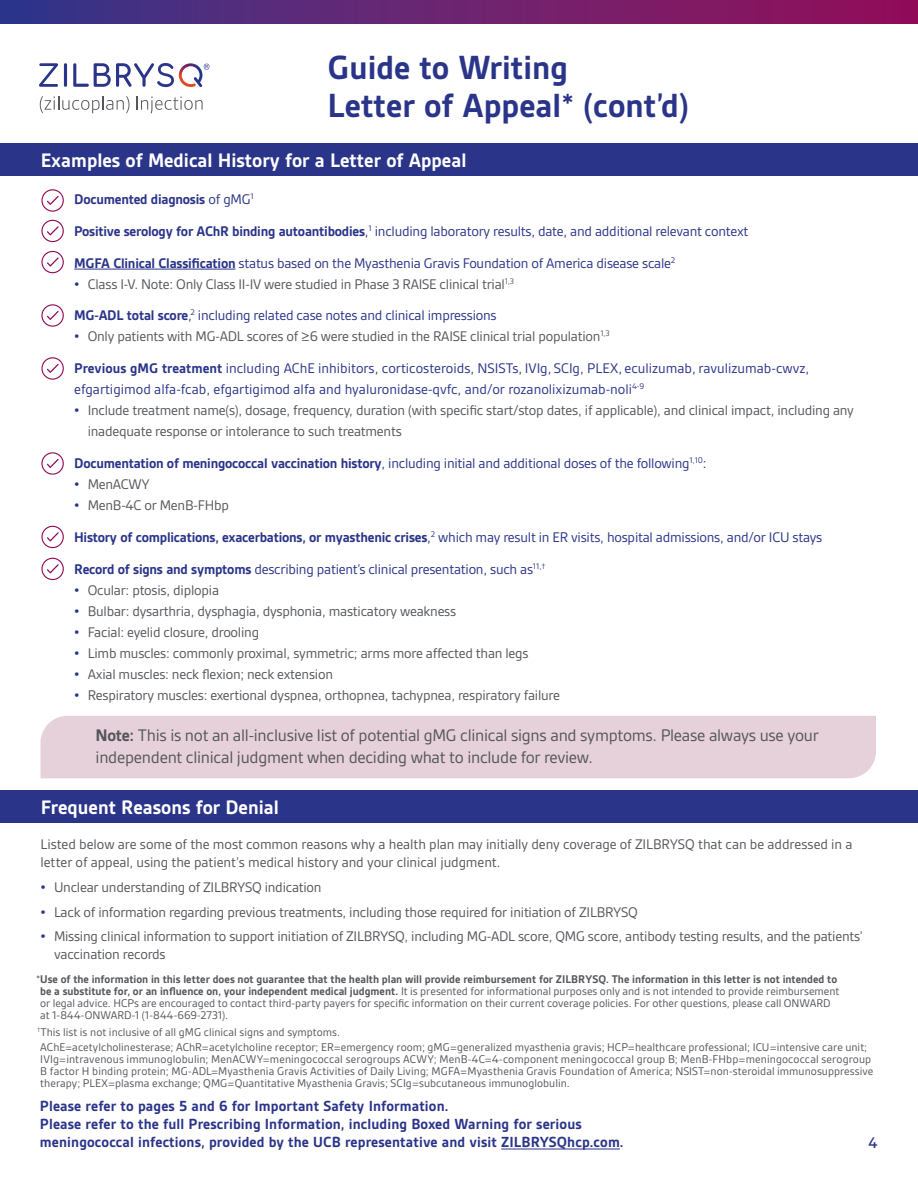
<style>
.page{position:relative;width:918px;height:1188px;background:#fff}
.page>*{position:absolute;margin:0;border:0;box-sizing:border-box;transform-origin:0 0}
.t1{font:700 36px/37.5px "Gesta";color:#2a3489}
.t2{font:700 21px "Gesta";color:#fff}
.t3{font:18px/21.6px "Gesta";letter-spacing:-.015em;color:#54565b}
.t4{font:500 16.5px "Gesta";color:#2a3489}
.t5{font:700 15.75px/18px "Gesta";letter-spacing:.01em;color:#2a3489}
.t6{font:15px/18px "Gesta";letter-spacing:-.015em;color:#54565b}
.t7{font:15px/31.8px "Gesta";letter-spacing:-.015em;color:#2a3489}
.t8{font:12px/12px "Gesta";letter-spacing:.005em;color:#54565b}
.s1{font-weight:700}
.s2{font-weight:700;color:#2a3489}
.s3{color:#2a3489}
.s4{color:#54565b}
</style>
<div class="page">
<div style="left:0;top:0;width:918px;height:24px;background:linear-gradient(to right,#37378a,#990f58)"></div>
<svg style="left:40px;top:96px;width:89px;height:17px"></svg>
<svg style="left:137px;top:97px;width:66px;height:16px"></svg>
<svg style="left:39px;top:63px;width:19px;height:24px"></svg>
<svg style="left:64px;top:63px;width:3px;height:24px"></svg>
<svg style="left:73px;top:63px;width:136px;height:24px"></svg>
<hr style="left:501px;top:1149px;width:119px;height:1px;background:#2a3489">
<hr style="left:74px;top:269px;width:161px;height:1px;background:#2a3489">
<div style="left:41px;top:189px;width:23px;height:23px;border:1px solid #900a58;border-radius:50%"></div>
<svg style="left:47px;top:196px;width:12px;height:9px"></svg>
<div style="left:41px;top:220px;width:23px;height:22px;border:1px solid #900a58;border-radius:50%"></div>
<svg style="left:47px;top:226px;width:12px;height:9px"></svg>
<div style="left:41px;top:251px;width:23px;height:22px;border:1px solid #900a58;border-radius:50%"></div>
<svg style="left:47px;top:257px;width:12px;height:10px"></svg>
<div style="left:41px;top:304px;width:23px;height:23px;border:1px solid #900a58;border-radius:50%"></div>
<svg style="left:47px;top:311px;width:12px;height:9px"></svg>
<div style="left:41px;top:357px;width:23px;height:23px;border:1px solid #900a58;border-radius:50%"></div>
<svg style="left:47px;top:364px;width:12px;height:9px"></svg>
<div style="left:41px;top:452px;width:23px;height:23px;border:1px solid #900a58;border-radius:50%"></div>
<svg style="left:47px;top:459px;width:12px;height:9px"></svg>
<div style="left:41px;top:526px;width:23px;height:22px;border:1px solid #900a58;border-radius:50%"></div>
<svg style="left:47px;top:532px;width:12px;height:9px"></svg>
<div style="left:0;top:790px;width:918px;height:33px;background:#2a3489"></div>
<div style="left:0;top:143px;width:918px;height:32px;background:#2a3489"></div>
<div style="left:40px;top:716px;width:836px;height:62px;background:#e6d0d9"></div>
<div style="left:41px;top:558px;width:23px;height:22px;border:1px solid #900a58;border-radius:50%"></div>
<svg style="left:47px;top:564px;width:12px;height:9px"></svg>
<h1 class="t1" style="left:327px;top:49px;width:363px">Guide to Writing<br>Letter of Appeal* (cont’d)</h1>
<h2 class="t2" style="left:41px;top:148px;width:427px">Examples of Medical History for a Letter of Appeal</h2>
<p class="t7" style="left:74px;top:183px;width:676px"><span class="s1">Documented diagnosis</span> of gMG<sup>1<br></sup><span class="s1">Positive serology for AChR binding autoantibodies</span>,<sup>1</sup> including laboratory results, date, and additional relevant context<br><span class="s1">MGFA Clinical Classification</span> status based on the Myasthenia Gravis Foundation of America disease scale<sup>2</sup></p>
<p class="t6" style="left:74px;top:268px;width:441px;line-height:31.8px"><span class="s2">•</span> Class I-V. Note: Only Class II-IV were studied in Phase 3 RAISE clinical trial<sup>1,3<br></sup><span class="s2">MG-ADL total score</span><span class="s3">,</span><sup>2</sup> <span class="s3">including related case notes and clinical impressions</span></p>
<p class="t7" style="left:74px;top:321px;width:736px"><span class="s1">•</span> <span class="s4">Only patients with MG-ADL scores of ≥6 were studied in the RAISE clinical trial population</span><sup>1,3<br></sup><span class="s1">Previous gMG treatment</span> including AChE inhibitors, corticosteroids, NSISTs, IVIg, SCIg, PLEX, eculizumab, ravulizumab-cwvz,</p>
<p class="t7" style="left:74px;top:373px;width:572px">efgartigimod alfa-fcab, efgartigimod alfa and hyaluronidase-qvfc, and/or rozanolixizumab-noli<sup>4-9</sup></p>
<p class="t6" style="left:88px;top:400px;width:768px;line-height:21px;text-indent:-14px"><span class="s2">•</span> Include treatment name(s), dosage, frequency, duration (with specific start/stop dates, if applicable), and clinical impact, including any inadequate response or intolerance to such treatments</p>
<p class="t7" style="left:74px;top:447px;width:634px"><span class="s1">Documentation of meningococcal vaccination history</span>, including initial and additional doses of the following<sup>1,10</sup>:</p>
<p class="t6" style="left:74px;top:475px;width:77px"><span class="s2">•</span> MenACWY</p>
<p class="t7" style="left:74px;top:489px;width:750px"><span class="s1">•</span> <span class="s4">MenB-4C or MenB-FHbp<br></span><span class="s1">History of complications, exacerbations, or myasthenic crises</span>,<sup>2</sup> which may result in ER visits, hospital admissions, and/or ICU stays<br><span class="s1">Record of signs and symptoms</span> describing patient’s clinical presentation, such as<sup>11,†</sup></p>
<p class="t6" style="left:74px;top:581px;width:146px"><span class="s2">•</span> Ocular: ptosis, diplopia</p>
<p class="t6" style="left:74px;top:602px;width:384px"><span class="s2">•</span> Bulbar: dysarthria, dysphagia, dysphonia, masticatory weakness</p>
<p class="t6" style="left:74px;top:623px;width:186px"><span class="s2">•</span> Facial: eyelid closure, drooling</p>
<p class="t6" style="left:74px;top:644px;width:456px"><span class="s2">•</span> Limb muscles: commonly proximal, symmetric; arms more affected than legs</p>
<p class="t6" style="left:74px;top:665px;width:260px"><span class="s2">•</span> Axial muscles: neck flexion; neck extension</p>
<p class="t6" style="left:74px;top:686px;width:487px"><span class="s2">•</span> Respiratory muscles: exertional dyspnea, orthopnea, tachypnea, respiratory failure</p>
<p class="t3" style="left:96px;top:724px;width:725px"><span class="s1">Note:</span> This is not an all-inclusive list of potential gMG clinical signs and symptoms. Please always use your independent clinical judgment when deciding what to include for review.</p>
<h2 class="t2" style="left:41px;top:795px;width:240px">Frequent Reasons for Denial</h2>
<p class="t6" style="left:40px;top:835px;width:813px">Listed below are some of the most common reasons why a health plan may initially deny coverage of ZILBRYSQ that can be addressed in a letter of appeal, using the patient’s medical history and your clinical judgment.</p>
<p class="t6" style="left:40px;top:878px;width:283px"><span class="s2">•</span> Unclear understanding of ZILBRYSQ indication</p>
<p class="t6" style="left:40px;top:903px;width:599px"><span class="s2">•</span> Lack of information regarding previous treatments, including those required for initiation of ZILBRYSQ</p>
<p class="t6" style="left:54px;top:927px;width:810px;text-indent:-14px"><span class="s2">•</span> Missing clinical information to support initiation of ZILBRYSQ, including MG-ADL score, QMG score, antibody testing results, and the patients’ vaccination records</p>
<p class="t8" style="left:40px;top:973px;width:801px;text-indent:-4px">*<span class="s1">Use of the information in this letter does not guarantee that the health plan will provide reimbursement for ZILBRYSQ. The information in this letter is not intended to be a substitute for, or an influence on, your independent medical judgment.</span> It is presented for informational purposes only and is not intended to provide reimbursement or legal advice. HCPs are encouraged to contact third-party payers for specific information on their current coverage policies. For other questions, please call ONWARD at 1-844-ONWARD-1 (1-844-669-2731).</p>
<p class="t8" style="left:37px;top:1024px;width:832px;line-height:15.3px"><sup>†</sup>This list is not inclusive of all gMG clinical signs and symptoms.<br>AChE=acetylcholinesterase; AChR=acetylcholine receptor; ER=emergency room; gMG=generalized myasthenia gravis; HCP=healthcare professional; ICU=intensive care unit;</p>
<p class="t8" style="left:40px;top:1053px;width:835px">IVIg=intravenous immunoglobulin; MenACWY=meningococcal serogroups ACWY; MenB-4C=4-component meningococcal group B; MenB-FHbp=meningococcal serogroup<br>B factor H binding protein; MG-ADL=Myasthenia Gravis Activities of Daily Living; MGFA=Myasthenia Gravis Foundation of America; NSIST=non-steroidal immunosuppressive therapy; PLEX=plasma exchange; QMG=Quantitative Myasthenia Gravis; SCIg=subcutaneous immunoglobulin.</p>
<p class="t5" style="left:40px;top:1097px;width:585px">Please refer to pages 5 and 6 for Important Safety Information.<br>Please refer to the full Prescribing Information, including Boxed Warning for serious meningococcal infections, provided by the UCB representative and visit ZILBRYSQhcp.com.</p>
<p class="t4" style="left:868px;top:1133px;width:11px">4</p>
</div>
